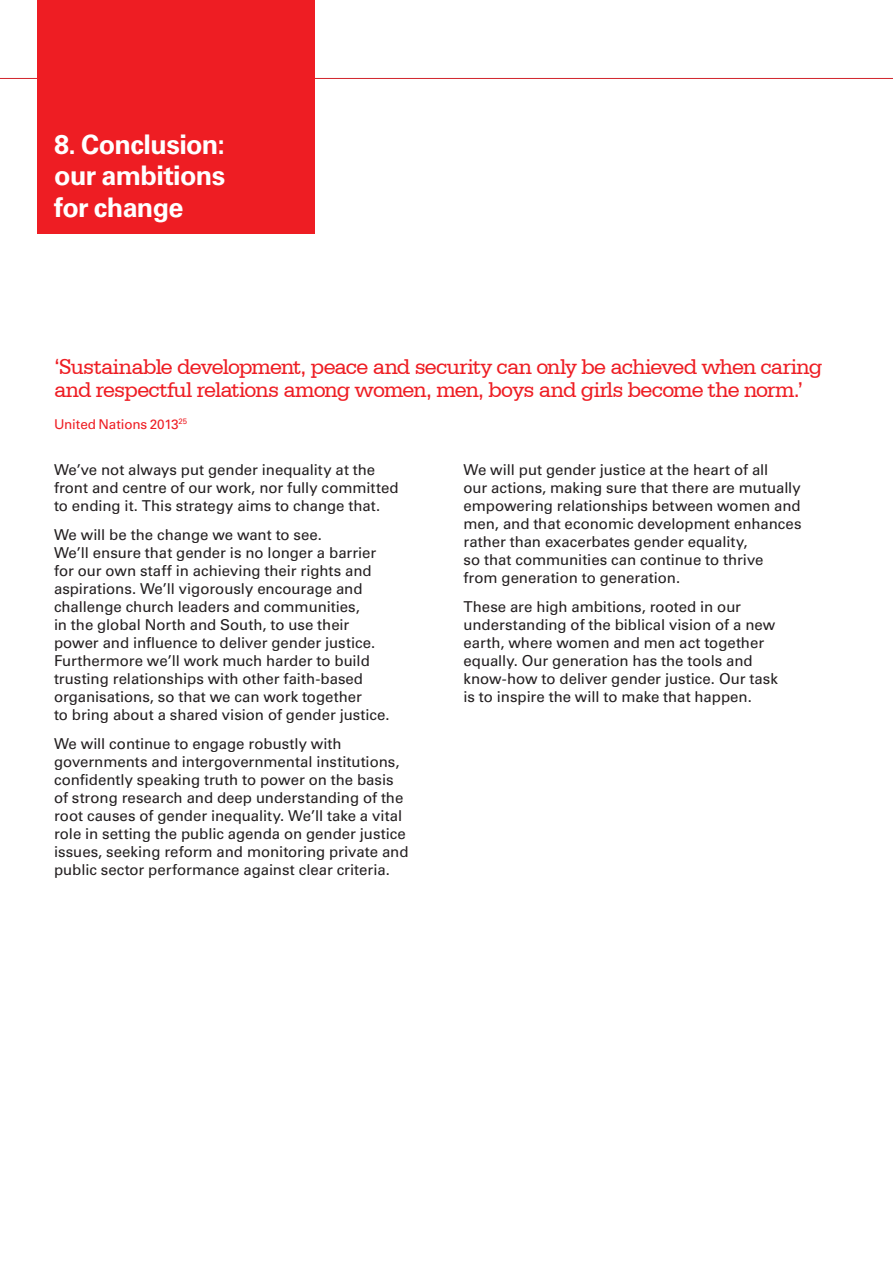
<style>
.page{position:relative;width:893px;height:1263px;background:#fff}
.page>*{position:absolute;margin:0;border:0;box-sizing:border-box;transform-origin:0 0}
.t1{font:700 27px/31.5px "Univers CA";letter-spacing:-.025em;color:#fff;text-align:justify}
.t2{font:22.5px/22.5px "Serifa BT";letter-spacing:-.04em;color:#ee1d23}
.t3{font:15px/18px "Univers CA";letter-spacing:-.005em;color:#231f20}
.t4{font:13.5px "Univers CA";letter-spacing:-.01em;color:#ee1d23}
</style>
<div class="page">
<hr style="left:0;top:78px;width:893px;height:1px;background:#d1232a">
<div style="left:37px;top:0;width:277px;height:234px;background:#ee1d23"></div>
<h1 class="t1" style="left:54px;top:129px;width:173px">8. Conclusion: our ambitions for change</h1>
<h2 class="t2" style="left:54px;top:355px;width:770px">‘Sustainable development, peace and security can only be achieved when caring and respectful relations among women, men, boys and girls become the norm.’</h2>
<p class="t4" style="left:54px;top:416px;width:135px">United Nations 2013<sup>25</sup></p>
<p class="t3" style="left:54px;top:461px;width:346px">We’ve not always put gender inequality at the front and centre of our work, nor fully committed to ending it. This strategy aims to change that.</p>
<p class="t3" style="left:54px;top:526px;width:337px">We will be the change we want to see.<br>We’ll ensure that gender is no longer a barrier for our own staff in achieving their rights and aspirations. We’ll vigorously encourage and challenge church leaders and communities,<br>in the global North and South, to use their power and influence to deliver gender justice.<br>Furthermore we’ll work much harder to build trusting relationships with other faith-based organisations, so that we can work together<br>to bring about a shared vision of gender justice.</p>
<p class="t3" style="left:54px;top:734px;width:356px">We will continue to engage robustly with governments and intergovernmental institutions, confidently speaking truth to power on the basis of strong research and deep understanding of the root causes of gender inequality. We’ll take a vital role in setting the public agenda on gender justice issues, seeking reform and monitoring private and public sector performance against clear criteria.</p>
<p class="t3" style="left:463px;top:461px;width:340px">We will put gender justice at the heart of all<br>our actions, making sure that there are mutually empowering relationships between women and men, and that economic development enhances rather than exacerbates gender equality,<br>so that communities can continue to thrive<br>from generation to generation.</p>
<p class="t3" style="left:463px;top:598px;width:316px">These are high ambitions, rooted in our understanding of the biblical vision of a new earth, where women and men act together equally. Our generation has the tools and know-how to deliver gender justice. Our task is to inspire the will to make that happen.</p>
</div>
